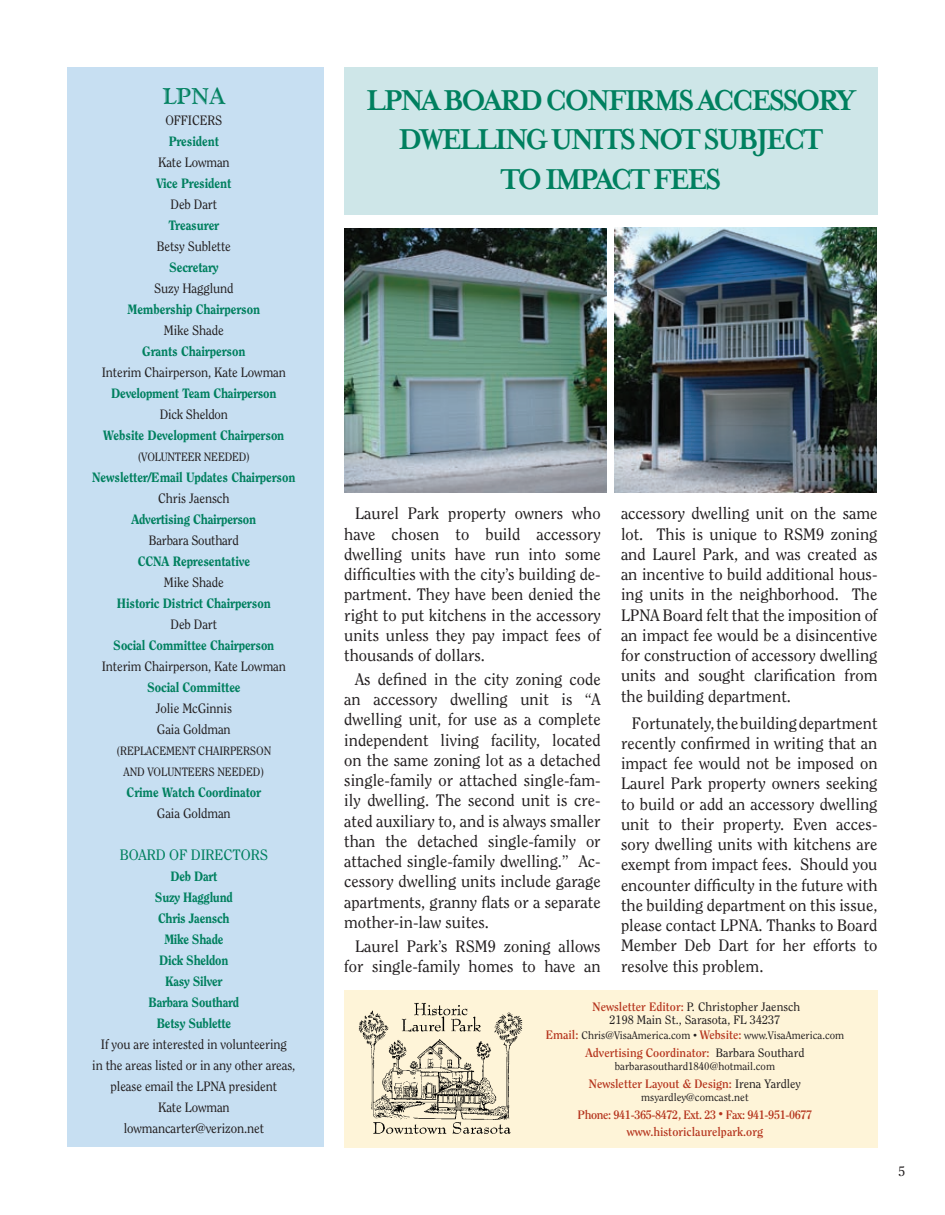
<style>
.page{position:relative;width:945px;height:1215px;background:#fff}
.page>*{position:absolute;margin:0;border:0;box-sizing:border-box;transform-origin:0 0}
.t1{font:700 33px/39.6px "Mrs Eaves Smart Lig";letter-spacing:-.07em;color:#00805f;text-align:center;scale:.95 1}
.t2{font:30px "Goudy Han DCD";color:#00805f;scale:.93 1}
.t3{font:16.5px/20.2px "Clearface";color:#231f20;text-align:justify}
.t4{font:15px "Clearface";letter-spacing:-.01em;color:#00805f}
.t5{font:13.5px/21px "Clearface";letter-spacing:-.01em;color:#231f20;scale:.95 1}
.t6{font:800 13.5px "Clearface";letter-spacing:-.01em;color:#00805f;scale:.95 1}
.t7{font:800 13.5px/21px "Clearface";letter-spacing:-.01em;color:#00805f;text-align:center;scale:.94 1}
.t8{font:13.5px "Clearface";letter-spacing:-.01em;color:#231f20}
.t9{font:700 12.15px "Clearface";color:#b5341d}
.t10{font:700 12.15px/17.5px "Clearface";letter-spacing:-.03em;color:#b5341d;text-align:center}
.t11{font:12.15px/13.5px "Clearface";color:#231f20;text-align:center}
.t12{font:12px/21px "Clearface";letter-spacing:-.01em;color:#231f20;text-align:center;scale:.95 1}
.t13{font:10.8px "Clearface";color:#231f20}
.s1{font-weight:700;color:#b5341d}
.s2{font-weight:700;font-size:12.15px;color:#b5341d}
.s3{font-size:8.1px}
.s4{font-weight:400;color:#231f20}
.s5{font-size:9.45px}
</style>
<div class="page">
<div style="left:344px;top:68px;width:534px;height:147px;background:#cee6e8"></div>
<div style="left:68px;top:68px;width:256px;height:1080px;background:#c7dff2"></div>
<img style="left:344px;top:229px;width:262px;height:263px">
<img style="left:615px;top:228px;width:261px;height:264px">
<div style="left:344px;top:990px;width:533px;height:157px;background:#fef4d8"></div>
<img style="left:358px;top:1002px;width:165px;height:132px">
<h2 class="t2" style="left:163px;top:77px;width:69px">lpna</h2>
<p class="t5" style="left:165px;top:110px;width:61px">OFFICERS</p>
<p class="t6" style="left:169px;top:133px;width:54px">President</p>
<p class="t5" style="left:158px;top:152px;width:77px">Kate Lowman</p>
<p class="t6" style="left:156px;top:175px;width:80px">Vice President</p>
<p class="t5" style="left:171px;top:194px;width:50px">Deb Dart</p>
<p class="t6" style="left:169px;top:217px;width:55px">Treasurer</p>
<p class="t5" style="left:157px;top:236px;width:80px">Betsy Sublette</p>
<p class="t6" style="left:169px;top:259px;width:54px">Secretary</p>
<p class="t5" style="left:154px;top:278px;width:85px">Suzy Hagglund</p>
<p class="t6" style="left:128px;top:301px;width:141px">Membership Chairperson</p>
<p class="t5" style="left:164px;top:320px;width:64px">Mike Shade</p>
<p class="t6" style="left:142px;top:343px;width:110px">Grants Chairperson</p>
<p class="t5" style="left:102px;top:362px;width:195px">Interim Chairperson, Kate Lowman</p>
<p class="t6" style="left:111px;top:385px;width:175px">Development Team Chairperson</p>
<p class="t5" style="left:160px;top:404px;width:73px">Dick Sheldon</p>
<p class="t6" style="left:103px;top:427px;width:192px">Website Development Chairperson</p>
<p class="t12" style="left:138px;top:446px;width:120px">(VOLUNTEER NEEDED)</p>
<p class="t6" style="left:92px;top:469px;width:216px">Newsletter/Email Updates Chairperson</p>
<p class="t5" style="left:158px;top:488px;width:77px">Chris Jaensch</p>
<p class="t6" style="left:132px;top:511px;width:133px">Advertising Chairperson</p>
<p class="t5" style="left:149px;top:530px;width:96px">Barbara Southard</p>
<p class="t6" style="left:138px;top:553px;width:120px">CCNA Representative</p>
<p class="t5" style="left:164px;top:572px;width:64px">Mike Shade</p>
<p class="t6" style="left:117px;top:595px;width:163px">Historic District Chairperson</p>
<p class="t5" style="left:171px;top:614px;width:50px">Deb Dart</p>
<p class="t6" style="left:113px;top:637px;width:171px">Social Committee Chairperson</p>
<p class="t5" style="left:102px;top:656px;width:195px">Interim Chairperson, Kate Lowman</p>
<p class="t6" style="left:147px;top:679px;width:100px">Social Committee</p>
<p class="t5" style="left:156px;top:698px;width:82px">Jolie McGinnis<br>Gaia Goldman</p>
<p class="t12" style="left:116px;top:740px;width:164px">(REPLACEMENT CHAIRPERSON<br>AND VOLUNTEERS NEEDED)</p>
<p class="t6" style="left:127px;top:784px;width:143px">Crime Watch Coordinator</p>
<p class="t5" style="left:157px;top:803px;width:79px">Gaia Goldman</p>
<p class="t4" style="left:120px;top:846px;width:150px">BOARD OF DIRECTORS</p>
<p class="t7" style="left:149px;top:866px;width:98px">Deb Dart<br>Suzy Hagglund<br>Chris Jaensch<br>Mike Shade<br>Dick Sheldon<br>Kasy Silver<br>Barbara Southard<br>Betsy Sublette</p>
<p class="t5" style="left:92px;top:1034px;width:215px;text-align:center">If you are interested in volunteering<br>in the areas listed or in any other areas, please email the LPNA president<br>Kate Lowman lowmancarter@verizon.net</p>
<h1 class="t1" style="left:366px;top:81px;width:517px">LPNA BOARD CONFIRMS ACCESSORY<br>DWELLING UNITS NOT SUBJECT<br>TO IMPACT FEES</h1>
<p class="t3" style="left:344px;top:503px;width:258px;text-indent:11px">Laurel Park property owners who have chosen to build accessory dwelling units have run into some difficulties with the city’s building de&shy;partment. They have been denied the right to put kitchens in the accessory units unless they pay impact fees of thousands of dollars.</p>
<p class="t3" style="left:344px;top:669px;width:258px;text-indent:11px">As defined in the city zoning code an accessory dwelling unit is “A dwelling unit, for use as a complete independent living facility, located on the same zoning lot as a detached single-family or attached single-fam&shy;ily dwelling. The second unit is cre&shy;ated auxiliary to, and is always smaller than the detached single-family or attached single-family dwelling.” Ac&shy;cessory dwelling units include garage apartments, granny flats or a separate mother-in-law suites.</p>
<p class="t3" style="left:344px;top:936px;width:258px;text-align:right">Laurel Park’s RSM9 zoning allows for single-family homes to have an</p>
<p class="t3" style="left:621px;top:503px;width:258px">accessory dwelling unit on the same lot. This is unique to RSM9 zoning and Laurel Park, and was created as an incentive to build additional hous&shy;ing units in the neighborhood. The LPNA Board felt that the imposition of an impact fee would be a disincentive for construction of accessory dwelling units and sought clarification from the building department.</p>
<p class="t3" style="left:621px;top:713px;width:258px;text-indent:11px">Fortunately, the building department recently confirmed in writing that an impact fee would not be imposed on Laurel Park property owners seeking to build or add an accessory dwelling unit to their property. Even acces&shy;sory dwelling units with kitchens are exempt from impact fees. Should you encounter difficulty in the future with the building department on this issue, please contact LPNA. Thanks to Board Member Deb Dart for her efforts to resolve this problem.</p>
<p class="t11" style="left:593px;top:1000px;width:209px"><span class="s1">Newsletter Editor:</span> P. Christopher Jaensch<br>2198 Main St., Sarasota, FL 34237</p>
<p class="t13" style="left:546px;top:1029px;width:300px"><span class="s2">Email:</span> Chris@VisaAmerica.com <span class="s3">•</span> <span class="s2">Website:</span> www.VisaAmerica.com</p>
<p class="t9" style="left:585px;top:1045px;width:221px">Advertising Coordinator: <span class="s4">Barbara Southard</span></p>
<p class="t13" style="left:615px;top:1060px;width:162px">barbarasouthard1840@hotmail.com</p>
<p class="t9" style="left:589px;top:1076px;width:214px">Newsletter Layout &amp; Design: <span class="s4">Irena Yardley</span></p>
<p class="t13" style="left:641px;top:1091px;width:109px">msyardley@comcast.net</p>
<p class="t10" style="left:578px;top:1105px;width:236px">Phone: 941-365-8472, Ext. 23 <span class="s5">•</span> Fax: 941-951-0677 www.historiclaurelpark.org</p>
<p class="t8" style="left:898px;top:1163px;width:8px">5</p>
</div>
